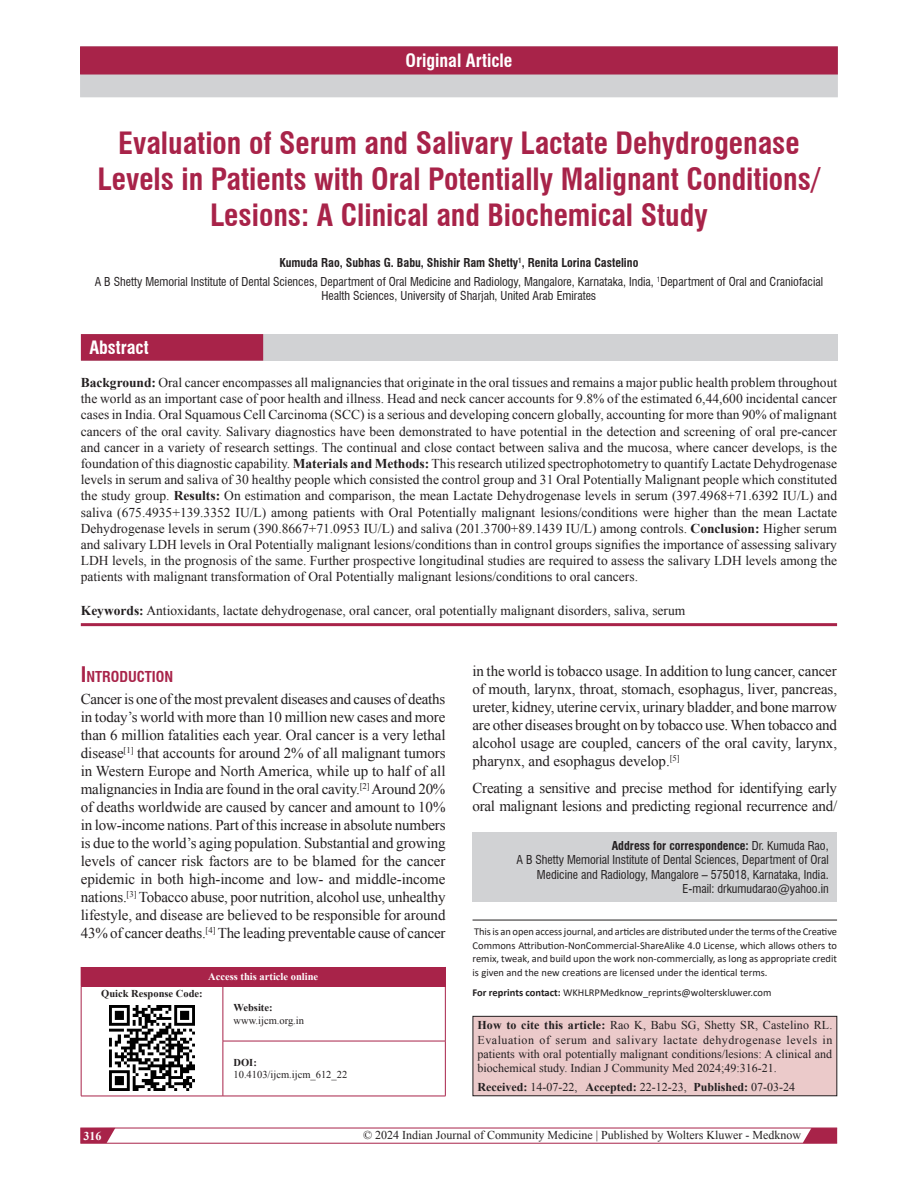
<style>
.page{position:relative;width:918px;height:1188px;background:#fff}
.page>*{position:absolute;margin:0;border:0;box-sizing:border-box;transform-origin:0 0}
.AT{font:700 condensed 30px/36px "Swiss 721 BT";color:#a82349;text-align:center}
.AH{font:700 condensed 18px "Swiss 721 BT";color:#fff}
.ABSH{font:700 condensed 18px "Swiss 721 BT";color:#fff}
.TX{font:15px/18px "Times New Roman";letter-spacing:-.015em;color:#231f20;text-align:justify}
.t1{font:700 condensed 14.7px "Swiss 721 BT";color:#a82349}
.ABS{font:13.5px/16.2px "Times New Roman";color:#231f20;text-align:justify}
.KWD{font:13.5px "Times New Roman";color:#231f20}
.HTC{font:12px/14.4px "Times New Roman";color:#231f20;text-align:justify}
.AFF{font:condensed 12px/14.4px "Swiss 721 BT";color:#231f20;text-align:center}
.ADD{font:condensed 12px/14.4px "Swiss 721 BT";color:#231f20;text-align:right}
.AU{font:700 condensed 12px "Swiss 721 BT";color:#231f20}
.HIS{font:700 12px "Times New Roman";color:#231f20}
.t2{font:700 12px "Times New Roman";color:#fff}
.OS{font:10.5px/13.5px "Calibri";color:#231f20;text-align:justify}
.Website{font:10.5px/12.6px "Times New Roman";color:#231f20}
.ATAO{font:700 10.5px "Times New Roman";color:#fff}
.QRC{font:700 10.5px "Times New Roman";color:#231f20}
.s1{font-weight:700}
.s2{font-size:21px}
.s3{font-weight:400}
</style>
<div class="page">
<svg style="left:80px;top:1128px;width:758px;height:16px"></svg>
<div style="left:81px;top:334px;width:756px;height:27px;background:#d1d2d4"></div>
<div style="left:81px;top:334px;width:182px;height:27px;background:#a82349"></div>
<div style="left:80px;top:46px;width:758px;height:51px;background:#d1d2d4"></div>
<div style="left:81px;top:47px;width:756px;height:27px;background:#a82349"></div>
<div style="left:80px;top:46px;width:758px;height:29px;border:2px solid #a82349"></div>
<hr style="left:81px;top:623px;width:756px;height:3px;background:#a82349">
<div style="left:473px;top:832px;width:364px;height:70px;background:#d1d2d4"></div>
<div style="left:81px;top:967px;width:364px;height:19px;background:#a82349"></div>
<svg style="left:445px;top:967px;width:1px;height:19px"></svg>
<hr style="left:81px;top:986px;width:1px;height:55px;background:#a82349">
<hr style="left:81px;top:1041px;width:1px;height:55px;background:#a82349">
<hr style="left:81px;top:986px;width:142px;height:1px;background:#a82349">
<hr style="left:223px;top:986px;width:1px;height:55px;background:#a82349">
<hr style="left:223px;top:986px;width:223px;height:1px;background:#a82349">
<hr style="left:445px;top:986px;width:1px;height:55px;background:#a82349">
<hr style="left:81px;top:1096px;width:142px;height:1px;background:#a82349">
<hr style="left:223px;top:1041px;width:1px;height:55px;background:#a82349">
<hr style="left:223px;top:1041px;width:223px;height:1px;background:#a82349">
<hr style="left:445px;top:1041px;width:1px;height:55px;background:#a82349">
<hr style="left:223px;top:1096px;width:223px;height:1px;background:#a82349">
<img style="left:110px;top:1005px;width:84px;height:85px">
<hr style="left:473px;top:920px;width:364px;height:1px;background:#231f20">
<div style="left:473px;top:1016px;width:364px;height:80px;background:#ebcaca"></div>
<div style="left:473px;top:1016px;width:364px;height:80px;border:1px solid #231f20"></div>
<p class="AH" style="left:405px;top:50px;width:109px">Original Article</p>
<p class="AT" style="left:98px;top:125px;width:724px">Evaluation of Serum and Salivary Lactate Dehydrogenase<br>Levels in Patients with Oral Potentially Malignant Conditions/<br>Lesions: A Clinical and Biochemical Study</p>
<p class="AU" style="left:279px;top:255px;width:360px">Kumuda Rao, Subhas G. Babu, Shishir Ram Shetty<sup>1</sup>, Renita Lorina Castelino</p>
<p class="AFF" style="left:95px;top:274px;width:730px">A B Shetty Memorial Institute of Dental Sciences, Department of Oral Medicine and Radiology, Mangalore, Karnataka, India, <sup>1</sup>Department of Oral and Craniofacial<br>Health Sciences, University of Sharjah, United Arab Emirates</p>
<p class="ABSH" style="left:89px;top:337px;width:61px">Abstract</p>
<p class="ABS" style="left:81px;top:374px;width:758px"><span class="s1">Background:</span> Oral cancer encompasses all malignancies that originate in the oral tissues and remains a major public health problem throughout the world as an important case of poor health and illness. Head and neck cancer accounts for 9.8% of the estimated 6,44,600 incidental cancer cases in India. Oral Squamous Cell Carcinoma (SCC) is a serious and developing concern globally, accounting for more than 90% of malignant cancers of the oral cavity. Salivary diagnostics have been demonstrated to have potential in the detection and screening of oral pre-cancer and cancer in a variety of research settings. The continual and close contact between saliva and the mucosa, where cancer develops, is the foundation of this diagnostic capability. <span class="s1">Materials and Methods:</span> This research utilized spectrophotometry to quantify Lactate Dehydrogenase levels in serum and saliva of 30 healthy people which consisted the control group and 31 Oral Potentially Malignant people which constituted the study group. <span class="s1">Results:</span> On estimation and comparison, the mean Lactate Dehydrogenase levels in serum (397.4968+71.6392 IU/L) and saliva (675.4935+139.3352 IU/L) among patients with Oral Potentially malignant lesions/conditions were higher than the mean Lactate Dehydrogenase levels in serum (390.8667+71.0953 IU/L) and saliva (201.3700+89.1439 IU/L) among controls. <span class="s1">Conclusion:</span> Higher serum and salivary LDH levels in Oral Potentially malignant lesions/conditions than in control groups signifies the importance of assessing salivary LDH levels, in the prognosis of the same. Further prospective longitudinal studies are required to assess the salivary LDH levels among the patients with malignant transformation of Oral Potentially malignant lesions/conditions to oral cancers.</p>
<p class="KWD" style="left:81px;top:601px;width:606px"><span class="s1">Keywords:</span> Antioxidants, lactate dehydrogenase, oral cancer, oral potentially malignant disorders, saliva, serum</p>
<h1 class="t1" style="left:81px;top:667px;width:94px"><span class="s2">I</span> NTRODUCTION</h1>
<p class="TX" style="left:81px;top:690px;width:366px">Cancer is one of the most prevalent diseases and causes of deaths in today’s world with more than 10 million new cases and more than 6 million fatalities each year. Oral cancer is a very lethal disease<sup>[1]</sup> that accounts for around 2% of all malignant tumors in Western Europe and North America, while up to half of all malignancies in India are found in the oral cavity.<sup>[2]</sup> Around 20% of deaths worldwide are caused by cancer and amount to 10% in low‑income nations. Part of this increase in absolute numbers is due to the world’s aging population. Substantial and growing levels of cancer risk factors are to be blamed for the cancer epidemic in both high‑income and low‑ and middle‑income nations.<sup>[3]</sup> Tobacco abuse, poor nutrition, alcohol use, unhealthy lifestyle, and disease are believed to be responsible for around 43% of cancer deaths.<sup>[4]</sup> The leading preventable cause of cancer</p>
<p class="ATAO" style="left:208px;top:969px;width:111px">Access this article online</p>
<p class="QRC" style="left:101px;top:987px;width:103px">Quick Response Code:</p>
<p class="Website" style="left:234px;top:1001px;width:72px"><span class="s1">Website: </span>www.ijcm.org.in</p>
<p class="Website" style="left:234px;top:1056px;width:115px"><span class="s1">DOI:<br></span>10.4103/ijcm.ijcm_612_22</p>
<p class="TX" style="left:472px;top:662px;width:366px">in the world is tobacco usage. In addition to lung cancer, cancer of mouth, larynx, throat, stomach, esophagus, liver, pancreas, ureter, kidney, uterine cervix, urinary bladder, and bone marrow are other diseases brought on by tobacco use. When tobacco and alcohol usage are coupled, cancers of the oral cavity, larynx, pharynx, and esophagus develop.<sup>[5]</sup></p>
<p class="TX" style="left:472px;top:778px;width:366px">Creating a sensitive and precise method for identifying early oral malignant lesions and predicting regional recurrence and/</p>
<p class="ADD" style="left:516px;top:838px;width:314px"><span class="s1">Address for correspondence:</span> Dr. Kumuda Rao,<br>A B Shetty Memorial Institute of Dental Sciences, Department of Oral Medicine and Radiology, Mangalore – 575018, Karnataka, India.<br>E‑mail: drkumudarao@yahoo.in</p>
<p class="OS" style="left:473px;top:925px;width:366px">This is an open access journal, and articles are distributed under the terms of the Creative Commons Attribution‑NonCommercial‑ShareAlike 4.0 License, which allows others to remix, tweak, and build upon the work non‑commercially, as long as appropriate credit is given and the new creations are licensed under the identical terms.</p>
<p class="OS" style="left:473px;top:986px;width:300px"><span class="s1">For reprints contact:</span> WKHLRPMedknow_reprints@wolterskluwer.com</p>
<p class="HTC" style="left:478px;top:1018px;width:356px"><span class="s1">How to cite this article:</span> Rao K, Babu SG, Shetty SR, Castelino RL.<br>Evaluation of serum and salivary lactate dehydrogenase levels in patients with oral potentially malignant conditions/lesions: A clinical and biochemical study. Indian J Community Med 2024;49:316-21.</p>
<p class="HIS" style="left:478px;top:1079px;width:319px">Received: <span class="s3">14‑07‑22,</span> Accepted: <span class="s3">22‑12‑23,</span> Published: <span class="s3">07-03-24</span></p>
<p class="t2" style="left:84px;top:1127px;width:19px">316</p>
<p class="HTC" style="left:363px;top:1128px;width:439px">© 2024 Indian Journal of Community Medicine | Published by Wolters Kluwer - Medknow</p>
</div>
